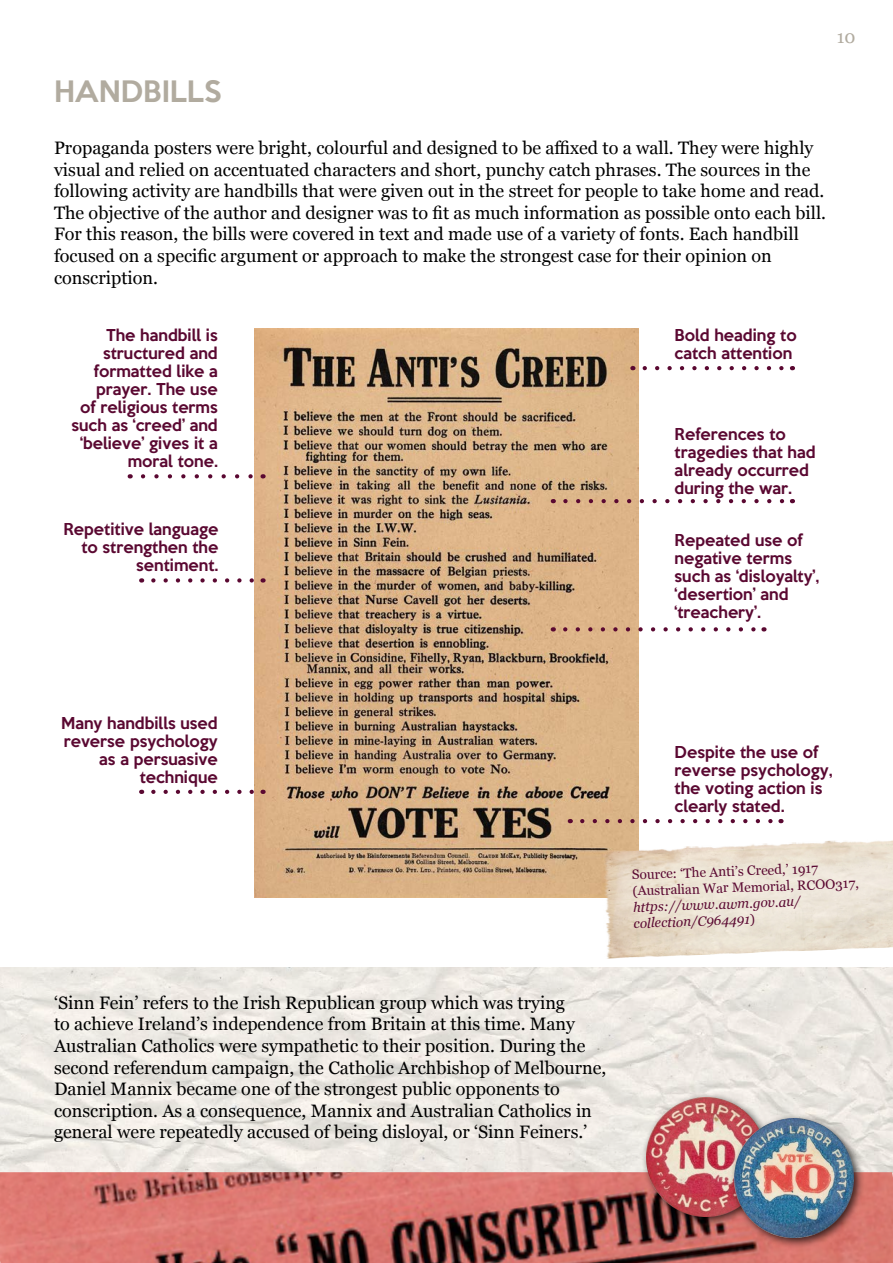
<style>
.page{position:relative;width:893px;height:1263px;background:#fff}
.page>*{position:absolute;margin:0;border:0;box-sizing:border-box;transform-origin:0 0}
.t1{font:500 27px "Keep Calm";color:#b1ab9f}
.t2{font:18px/21.6px "Georgia";color:#000}
.t3{font:18px "Georgia";color:#b1ab9f}
.t4{font:500 15px/18px "Keep Calm";color:#5a0831}
.t5{font:13.5px/16.2px "Georgia";color:#5a0831}
.t6{font:italic 13.5px/16.2px "Georgia";color:#5a0831}
.s1{font-style:normal}
</style>
<div class="page">
<img style="left:0;top:967px;width:893px;height:296px">
<img style="left:255px;top:329px;width:383px;height:568px">
<img style="left:600px;top:838px;width:293px;height:121px">
<div style="left:641px;top:1092px;width:136px;height:135px;background:#000;opacity:.75"></div>
<img style="left:646px;top:1097px;width:120px;height:119px">
<div style="left:729px;top:1113px;width:136px;height:136px;background:#000;opacity:.75"></div>
<img style="left:734px;top:1118px;width:120px;height:120px">
<svg style="left:143px;top:474px;width:113px;height:4px"></svg>
<svg style="left:153px;top:578px;width:103px;height:5px"></svg>
<svg style="left:153px;top:790px;width:103px;height:4px"></svg>
<svg style="left:645px;top:366px;width:139px;height:4px"></svg>
<svg style="left:565px;top:499px;width:220px;height:4px"></svg>
<svg style="left:565px;top:627px;width:191px;height:4px"></svg>
<svg style="left:582px;top:819px;width:191px;height:4px"></svg>
<p class="t3" style="left:837px;top:24px;width:20px">10</p>
<h1 class="t1" style="left:54px;top:68px;width:169px">HANDBILLS</h1>
<p class="t2" style="left:54px;top:136px;width:773px">Propaganda posters were bright, colourful and designed to be affixed to a wall. They were highly visual and relied on accentuated characters and short, punchy catch phrases. The sources in the following activity are handbills that were given out in the street for people to take home and read.<br>The objective of the author and designer was to fit as much information as possible onto each bill.<br>For this reason, the bills were covered in text and made use of a variety of fonts. Each handbill focused on a specific argument or approach to make the strongest case for their opinion on conscription.</p>
<p class="t4" style="left:71px;top:324px;width:148px;text-align:right">The handbill is structured and formatted like a prayer. The use<br>of religious terms such as ‘creed’ and ‘believe’ gives it a moral tone.</p>
<p class="t4" style="left:64px;top:519px;width:156px;text-align:right">Repetitive language to strengthen the sentiment.</p>
<p class="t4" style="left:675px;top:324px;width:124px">Bold heading to catch attention</p>
<p class="t4" style="left:675px;top:423px;width:143px">References to tragedies that had already occurred during the war.</p>
<p class="t4" style="left:675px;top:530px;width:146px">Repeated use of negative terms such as ‘disloyalty’, ‘desertion’ and ‘treachery’.</p>
<p class="t4" style="left:61px;top:713px;width:158px;text-align:right">Many handbills used reverse psychology as a persuasive technique</p>
<p class="t2" style="left:54px;top:991px;width:554px">‘Sinn Fein’ refers to the Irish Republican group which was trying<br>to achieve Ireland’s independence from Britain at this time. Many Australian Catholics were sympathetic to their position. During the second referendum campaign, the Catholic Archbishop of Melbourne, Daniel Mannix became one of the strongest public opponents to conscription. As a consequence, Mannix and Australian Catholics in general were repeatedly accused of being disloyal, or ‘Sinn Feiners.’</p>
<p class="t4" style="left:675px;top:742px;width:159px">Despite the use of reverse psychology, the voting action is clearly stated.</p>
<p class="t5" style="left:632px;top:866px;width:228px;rotate:-2deg">Source: ‘The Anti’s Creed,’ 1917 (Australian War Memorial, RCOO317,</p>
<p class="t6" style="left:633px;top:898px;width:169px;rotate:-2deg">https://www.awm.gov.au/ collection/C964491<span class="s1">)</span></p>
</div>
